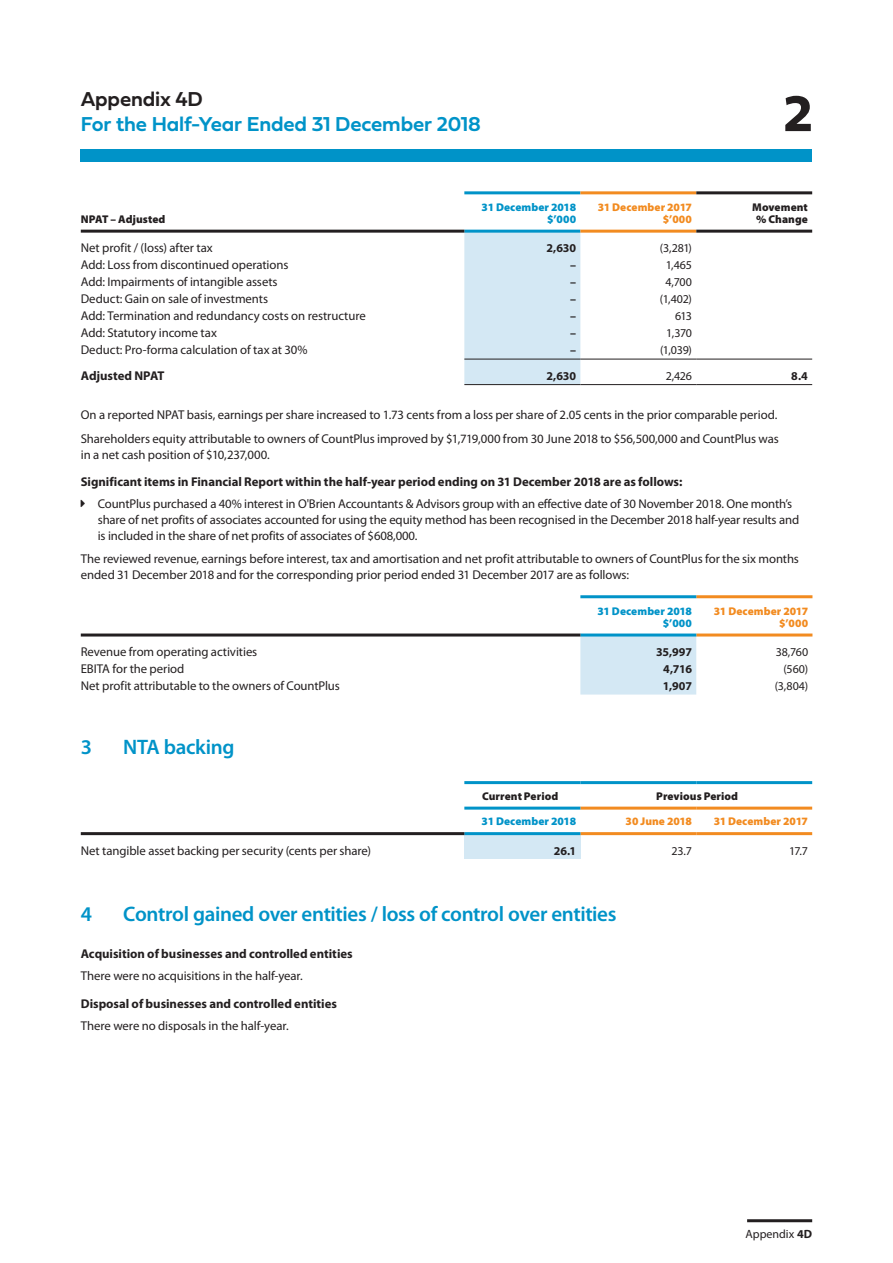
<style>
.page{position:relative;width:893px;height:1263px;background:#fff}
.page>*{position:absolute;margin:0;border:0;box-sizing:border-box;transform-origin:0 0}
.t1{font:52.5px "Fieldwork Geo Bold";color:#231f20}
.t2{font:600 21px "Myriad Pro";letter-spacing:-.02em;color:#0093c8}
.t3{font:21px "Fieldwork Geo Demibold";letter-spacing:-.01em;color:#0093c8}
.t4{font:21px "Fieldwork Geo Demibold";letter-spacing:-.01em;color:#231f20}
.t5{font:12.75px/15.8px "Myriad Pro";letter-spacing:-.01em;color:#231f20}
.t6{font:700 12.75px "Myriad Pro";color:#231f20}
.t7{font:12px "Myriad Pro";letter-spacing:-.01em;color:#231f20}
.t8{font:700 12px "Myriad Pro";letter-spacing:-.01em;color:#231f20}
.t9{font:900 11.25px/12px "Myriad Pro";letter-spacing:.005em;color:#f28b20;text-align:right}
.t10{font:900 11.25px/12px "Myriad Pro";letter-spacing:.005em;color:#231f20;text-align:center}
.t11{font:900 11.25px/12px "Myriad Pro";letter-spacing:.005em;color:#0093c8;text-align:right}
.s1{font-weight:700}
</style>
<div class="page">
<hr style="left:747px;top:1219px;width:65px;height:3px;background:#231f20">
<div style="left:464px;top:233px;width:116px;height:151px;background:#d4e8f4"></div>
<hr style="left:464px;top:191px;width:116px;height:3px;background:#0093c8">
<hr style="left:464px;top:230px;width:116px;height:3px;background:#0093c8">
<hr style="left:580px;top:191px;width:116px;height:3px;background:#f28b20">
<hr style="left:580px;top:230px;width:116px;height:3px;background:#f28b20">
<hr style="left:81px;top:230px;width:383px;height:3px;background:#231f20">
<hr style="left:696px;top:191px;width:116px;height:3px;background:#231f20">
<hr style="left:696px;top:230px;width:116px;height:3px;background:#231f20">
<hr style="left:464px;top:359px;width:116px;height:1px;background:#231f20">
<hr style="left:580px;top:359px;width:116px;height:1px;background:#231f20">
<hr style="left:696px;top:359px;width:116px;height:1px;background:#231f20">
<hr style="left:464px;top:384px;width:116px;height:1px;background:#231f20">
<hr style="left:580px;top:384px;width:116px;height:1px;background:#231f20">
<hr style="left:696px;top:384px;width:116px;height:1px;background:#231f20">
<div style="left:580px;top:636px;width:116px;height:58px;background:#d4e8f4"></div>
<hr style="left:696px;top:595px;width:116px;height:3px;background:#f28b20">
<hr style="left:696px;top:633px;width:116px;height:3px;background:#f28b20">
<hr style="left:580px;top:595px;width:116px;height:3px;background:#0093c8">
<hr style="left:580px;top:633px;width:116px;height:3px;background:#0093c8">
<hr style="left:81px;top:633px;width:499px;height:3px;background:#231f20">
<svg style="left:464px;top:784px;width:116px;height:23px"></svg>
<div style="left:464px;top:834px;width:116px;height:25px;background:#d4e8f4"></div>
<hr style="left:580px;top:832px;width:116px;height:3px;background:#f28b20">
<hr style="left:696px;top:832px;width:116px;height:3px;background:#f28b20">
<hr style="left:580px;top:807px;width:116px;height:3px;background:#f28b20">
<hr style="left:696px;top:807px;width:116px;height:3px;background:#f28b20">
<hr style="left:464px;top:781px;width:116px;height:3px;background:#0093c8">
<hr style="left:580px;top:781px;width:116px;height:3px;background:#0093c8">
<hr style="left:696px;top:781px;width:116px;height:3px;background:#0093c8">
<hr style="left:464px;top:807px;width:116px;height:3px;background:#0093c8">
<hr style="left:464px;top:832px;width:116px;height:3px;background:#0093c8">
<hr style="left:81px;top:832px;width:383px;height:3px;background:#231f20">
<div style="left:81px;top:149px;width:731px;height:13px;background:#0093c8"></div>
<h2 class="t4" style="left:81px;top:82px;width:124px">Appendix 4D</h2>
<h2 class="t3" style="left:81px;top:108px;width:402px">For the Half-Year Ended 31 December 2018</h2>
<h1 class="t1" style="left:784px;top:72px;width:30px">2</h1>
<p class="t10" style="left:81px;top:212px;width:86px">NPAT – Adjusted</p>
<p class="t11" style="left:482px;top:200px;width:96px">31 December 2018 $’000</p>
<p class="t9" style="left:598px;top:200px;width:96px">31 December 2017 $’000</p>
<p class="t10" style="left:752px;top:200px;width:57px">Movement % Change</p>
<p class="t5" style="left:81px;top:240px;width:134px">Net profit / (loss) after tax</p>
<p class="t8" style="left:546px;top:240px;width:31px">2,630</p>
<p class="t7" style="left:660px;top:241px;width:34px">(3,281)</p>
<p class="t5" style="left:81px;top:257px;width:209px">Add: Loss from discontinued operations</p>
<p class="t8" style="left:570px;top:258px;width:7px">–</p>
<p class="t7" style="left:666px;top:258px;width:28px">1,465</p>
<p class="t5" style="left:81px;top:274px;width:198px">Add: Impairments of intangible assets</p>
<p class="t8" style="left:570px;top:275px;width:7px">–</p>
<p class="t7" style="left:665px;top:275px;width:28px">4,700</p>
<p class="t5" style="left:81px;top:291px;width:189px">Deduct: Gain on sale of investments</p>
<p class="t8" style="left:570px;top:292px;width:7px">–</p>
<p class="t7" style="left:660px;top:292px;width:34px">(1,402)</p>
<p class="t5" style="left:81px;top:308px;width:287px">Add: Termination and redundancy costs on restructure</p>
<p class="t8" style="left:570px;top:309px;width:7px">–</p>
<p class="t7" style="left:675px;top:309px;width:18px">613</p>
<p class="t5" style="left:81px;top:325px;width:138px">Add: Statutory income tax</p>
<p class="t8" style="left:570px;top:326px;width:7px">–</p>
<p class="t7" style="left:666px;top:326px;width:27px">1,370</p>
<p class="t5" style="left:81px;top:342px;width:228px">Deduct: Pro-forma calculation of tax at 30%</p>
<p class="t8" style="left:570px;top:343px;width:7px">–</p>
<p class="t7" style="left:660px;top:343px;width:33px">(1,039)</p>
<p class="t6" style="left:81px;top:367px;width:85px">Adjusted NPAT</p>
<p class="t8" style="left:546px;top:368px;width:31px">2,630</p>
<p class="t7" style="left:666px;top:369px;width:28px">2,426</p>
<p class="t8" style="left:791px;top:368px;width:18px">8.4</p>
<p class="t5" style="left:81px;top:403px;width:700px;line-height:23.4px">On a reported NPAT basis, earnings per share increased to 1.73 cents from a loss per share of 2.05 cents in the prior comparable period.<br>Shareholders equity attributable to owners of CountPlus improved by $1,719,000 from 30 June 2018 to $56,500,000 and CountPlus was</p>
<p class="t5" style="left:81px;top:446px;width:191px">in a net cash position of $10,237,000.</p>
<p class="t6" style="left:81px;top:474px;width:603px">Significant items in Financial Report within the half-year period ending on 31 December 2018 are as follows:</p>
<p class="t5" style="left:98px;top:496px;width:703px">CountPlus purchased a 40% interest in O'Brien Accountants &amp; Advisors group with an effective date of 30 November 2018. One month’s share of net profits of associates accounted for using the equity method has been recognised in the December 2018 half-year results and is included in the share of net profits of associates of $608,000.</p>
<p class="t5" style="left:81px;top:551px;width:720px">The reviewed revenue, earnings before interest, tax and amortisation and net profit attributable to owners of CountPlus for the six months ended 31 December 2018 and for the corresponding prior period ended 31 December 2017 are as follows:</p>
<p class="t11" style="left:597px;top:604px;width:96px">31 December 2018 $’000</p>
<p class="t9" style="left:714px;top:604px;width:96px">31 December 2017 $’000</p>
<p class="t5" style="left:81px;top:644px;width:178px">Revenue from operating activities</p>
<p class="t8" style="left:656px;top:644px;width:37px">35,997</p>
<p class="t7" style="left:776px;top:645px;width:34px">38,760</p>
<p class="t5" style="left:81px;top:661px;width:105px">EBITA for the period</p>
<p class="t8" style="left:663px;top:661px;width:30px">4,716</p>
<p class="t7" style="left:783px;top:662px;width:26px">(560)</p>
<p class="t5" style="left:81px;top:678px;width:261px">Net profit attributable to the owners of CountPlus</p>
<p class="t8" style="left:663px;top:678px;width:31px">1,907</p>
<p class="t7" style="left:775px;top:679px;width:35px">(3,804)</p>
<h2 class="t2" style="left:81px;top:733px;width:13px">3</h2>
<h2 class="t2" style="left:123px;top:733px;width:113px">NTA backing</h2>
<p class="t10" style="left:482px;top:789px;width:78px">Current Period</p>
<p class="t10" style="left:656px;top:789px;width:83px">Previous Period</p>
<p class="t11" style="left:482px;top:815px;width:96px">31 December 2018</p>
<p class="t9" style="left:626px;top:815px;width:68px">30 June 2018</p>
<p class="t9" style="left:714px;top:815px;width:96px">31 December 2017</p>
<p class="t5" style="left:81px;top:842px;width:292px">Net tangible asset backing per security (cents per share)</p>
<p class="t8" style="left:554px;top:843px;width:24px">26.1</p>
<p class="t7" style="left:671px;top:843px;width:22px">23.7</p>
<p class="t7" style="left:789px;top:843px;width:20px">17.7</p>
<h2 class="t2" style="left:81px;top:900px;width:13px">4</h2>
<h2 class="t2" style="left:123px;top:900px;width:495px">Control gained over entities / loss of control over entities</h2>
<p class="t6" style="left:81px;top:945px;width:273px">Acquisition of businesses and controlled entities</p>
<p class="t5" style="left:81px;top:968px;width:223px">There were no acquisitions in the half-year.</p>
<p class="t6" style="left:81px;top:995px;width:258px">Disposal of businesses and controlled entities</p>
<p class="t5" style="left:81px;top:1017px;width:209px">There were no disposals in the half-year.</p>
<p class="t7" style="left:746px;top:1226px;width:68px">Appendix <span class="s1">4D</span></p>
</div>
